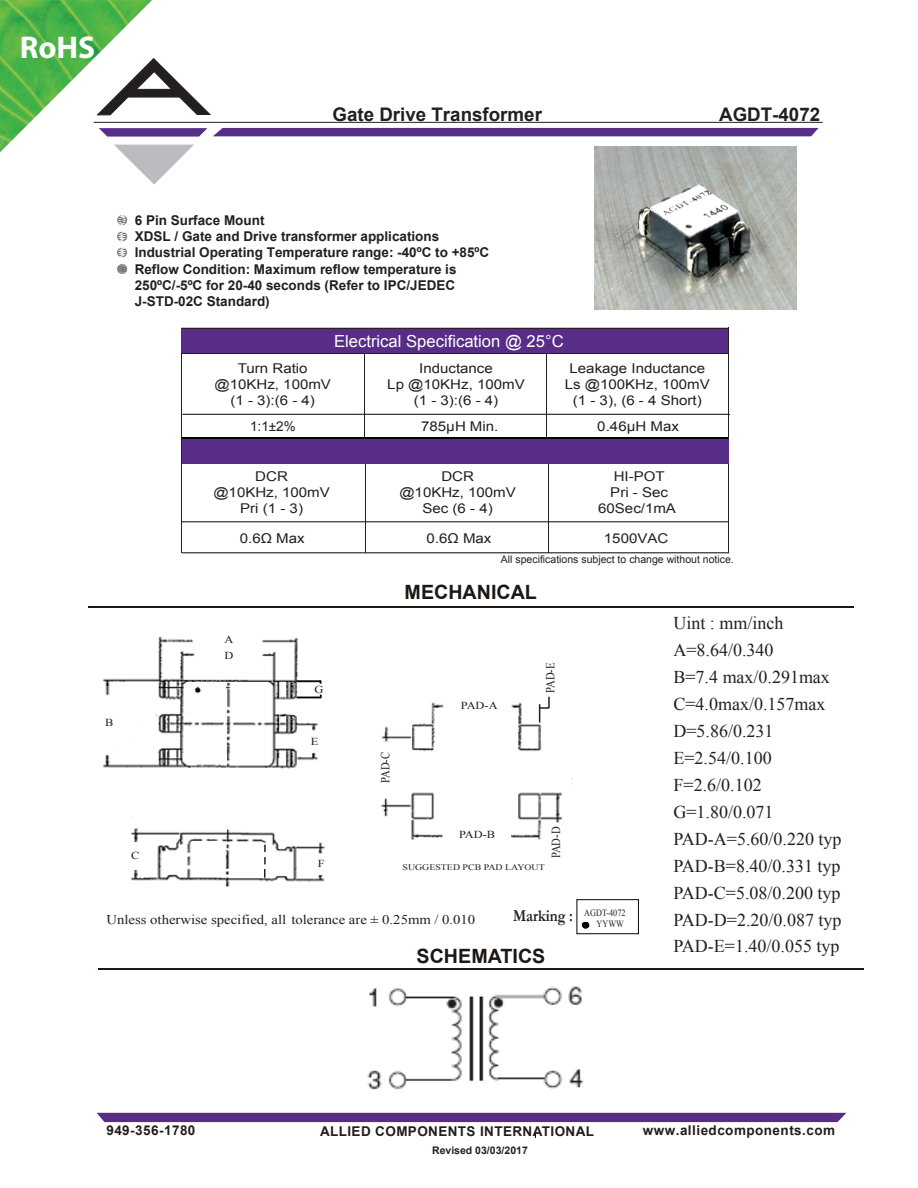
<style>
.page{position:relative;width:918px;height:1188px;background:#fff}
.page>*{position:absolute;margin:0;border:0;box-sizing:border-box;transform-origin:0 0}
.t1{font:700 31.5px "Myriad Pro";color:#fff}
.t2{font:700 19.65px "Arial";color:#1d1814}
.t3{font:700 18.75px "Arial";color:#231f20}
.t4{font:18px/27px "Times New Roman";color:#231f20}
.t5{font:16.65px "Arial";color:#fff}
.t6{font:13.5px/16.2px "Arial";color:#231f20;text-align:center;scale:1.12 1}
.t7{font:700 13.5px/16.2px "Arial";color:#231f20}
.t8{font:700 13.5px "Arial";letter-spacing:.03em;color:#211e1e}
.t9{font:13.5px "Arial";color:#231f20}
.t10{font:13.35px "Times New Roman";color:#231f20;scale:1.1 1}
.t11{font:12.45px "Times New Roman";letter-spacing:-.045em;color:#231f20;scale:.86 1}
.t12{font:10.65px "Times New Roman";letter-spacing:-.045em;color:#231f20;scale:1.16 1}
.t13{font:10.5px "Arial";color:#231f20}
.t14{font:700 10.5px "Arial";color:#231f20}
.t15{font:9.6px "Times New Roman";color:#231f20;scale:.86 1}
.t16{font:8.55px "Times New Roman";color:#231f20;scale:1.16 1}
.s1{font-family:"Garamond";font-weight:700;font-size:16.8px}
</style>
<div class="page">
<hr style="left:94px;top:122px;width:729px;height:1px;background:#231f20">
<svg style="left:152px;top:58px;width:59px;height:57px"></svg>
<div style="left:213px;top:128px;width:606px;height:8px;background:#562d87"></div>
<svg style="left:152px;top:128px;width:55px;height:9px"></svg>
<svg style="left:121px;top:145px;width:73px;height:40px"></svg>
<div style="left:97px;top:1113px;width:749px;height:9px;background:#592c85"></div>
<img style="left:0;top:0;width:152px;height:152px">
<svg style="left:117px;top:215px;width:10px;height:43px"></svg>
<div style="left:181px;top:328px;width:548px;height:25px;background:#572d87"></div>
<hr style="left:88px;top:606px;width:765px;height:1px;background:#1d1814">
<hr style="left:98px;top:968px;width:765px;height:1px;background:#1d1814">
<svg style="left:117px;top:264px;width:10px;height:10px"></svg>
<hr style="left:181px;top:353px;width:548px;height:1px;background:#231f20">
<hr style="left:181px;top:354px;width:1px;height:88px;background:#231f20">
<hr style="left:364px;top:354px;width:1px;height:62px;background:#231f20">
<hr style="left:546px;top:354px;width:1px;height:64px;background:#231f20">
<svg style="left:364px;top:416px;width:1px;height:21px"></svg>
<svg style="left:546px;top:418px;width:1px;height:19px"></svg>
<hr style="left:182px;top:437px;width:547px;height:3px;background:#000">
<hr style="left:181px;top:438px;width:1px;height:68px;background:#231f20">
<hr style="left:366px;top:464px;width:1px;height:89px;background:#231f20">
<hr style="left:548px;top:464px;width:1px;height:89px;background:#231f20">
<hr style="left:728px;top:328px;width:1px;height:225px;background:#231f20">
<svg style="left:181px;top:506px;width:1px;height:47px"></svg>
<div style="left:182px;top:439px;width:547px;height:25px;background:#572d87"></div>
<div style="left:577px;top:899px;width:62px;height:35px;border:1px solid #050504"></div>
<svg style="left:582px;top:922px;width:7px;height:7px"></svg>
<hr style="left:182px;top:521px;width:546px;height:1px;background:#231f20">
<hr style="left:182px;top:552px;width:547px;height:1px;background:#231f20">
<hr style="left:182px;top:414px;width:547px;height:1px;background:#231f20">
<hr style="left:181px;top:328px;width:547px;height:1px;background:#231f20">
<img style="left:102px;top:636px;width:471px;height:251px">
<hr style="left:296px;top:680px;width:25px;height:2px;background:#050504">
<svg style="left:297px;top:695px;width:25px;height:3px"></svg>
<img style="left:367px;top:986px;width:217px;height:104px">
<svg style="left:539px;top:697px;width:11px;height:26px"></svg>
<svg style="left:264px;top:845px;width:2px;height:33px"></svg>
<img style="left:595px;top:146px;width:201px;height:163px">
<h1 class="t1" style="left:20px;top:27px;width:77px">RoHS</h1>
<h3 class="t3" style="left:333px;top:102px;width:211px">Gate Drive Transformer</h3>
<h3 class="t3" style="left:719px;top:102px;width:103px">AGDT-4072</h3>
<p class="t7" style="left:135px;top:213px;width:356px">6 Pin Surface Mount<br>XDSL / Gate and Drive transformer applications Industrial Operating Temperature range: -40ºC to +85ºC Reflow Condition: Maximum reflow temperature is 250ºC/-5ºC for 20-40 seconds (Refer to IPC/JEDEC J-STD-02C Standard)</p>
<p class="t5" style="left:334px;top:330px;width:231px">Electrical Specification @ 25°C</p>
<p class="t6" style="left:214px;top:360px;width:106px">Turn Ratio @10KHz, 100mV (1 - 3):(6 - 4)</p>
<p class="t6" style="left:387px;top:360px;width:124px">Inductance<br>Lp @10KHz, 100mV (1 - 3):(6 - 4)</p>
<p class="t6" style="left:565px;top:360px;width:131px">Leakage Inductance<br>Ls @100KHz, 100mV (1 - 3), (6 - 4 Short)</p>
<p class="t6" style="left:421px;top:419px;width:70px">785µH Min.</p>
<p class="t6" style="left:213px;top:468px;width:106px">DCR<br>@10KHz, 100mV<br>Pri (1 - 3)</p>
<p class="t6" style="left:598px;top:468px;width:71px">HI-POT<br>Pri - Sec<br>60Sec/1mA</p>
<p class="t6" style="left:240px;top:530px;width:59px">0.6Ω Max</p>
<p class="t6" style="left:597px;top:418px;width:75px">0.46µH Max</p>
<p class="t9" style="left:250px;top:418px;width:47px">1:1±2%</p>
<p class="t6" style="left:399px;top:468px;width:106px">DCR<br>@10KHz, 100mV<br>Sec (6 - 4)</p>
<p class="t6" style="left:427px;top:530px;width:59px">0.6Ω Max</p>
<p class="t6" style="left:604px;top:530px;width:59px">1500VAC</p>
<p class="t13" style="left:501px;top:552px;width:234px">All specifications subject to change without notice.</p>
<p class="t12" style="left:105px;top:715px;width:9px">B</p>
<p class="t12" style="left:131px;top:849px;width:9px">C</p>
<p class="t12" style="left:225px;top:633px;width:9px">A</p>
<p class="t12" style="left:225px;top:649px;width:9px">D</p>
<p class="t12" style="left:315px;top:682px;width:9px">G</p>
<p class="t12" style="left:311px;top:734px;width:8px">E</p>
<p class="t12" style="left:318px;top:856px;width:7px">F</p>
<h2 class="t2" style="left:405px;top:579px;width:134px">MECHANICAL</h2>
<p class="t11" style="left:377px;top:783px;width:38px;rotate:-90deg">PAD-C</p>
<p class="t12" style="left:461px;top:698px;width:33px">PAD-A</p>
<p class="t11" style="left:542px;top:693px;width:37px;rotate:-90deg">PAD-E</p>
<p class="t12" style="left:459px;top:828px;width:33px">PAD-B</p>
<p class="t11" style="left:548px;top:858px;width:38px;rotate:-90deg">PAD-D</p>
<p class="t16" style="left:403px;top:862px;width:124px">SUGGESTED PCB PAD LAYOUT</p>
<p class="t15" style="left:513px;top:907px;width:132px"><span class="s1">Marking :</span> AGDT-4072</p>
<p class="t10" style="left:107px;top:911px;width:337px">Unless otherwise specified, all tolerance are ± 0.25mm / 0.010</p>
<p class="t15" style="left:597px;top:917px;width:33px">YYWW</p>
<h2 class="t2" style="left:417px;top:943px;width:130px">SCHEMATICS</h2>
<p class="t4" style="left:673px;top:609px;width:170px">Uint : mm/inch<br>A=8.64/0.340<br>B=7.4 max/0.291max<br>C=4.0max/0.157max<br>D=5.86/0.231<br>E=2.54/0.100<br>F=2.6/0.102<br>G=1.80/0.071<br>PAD-A=5.60/0.220 typ<br>PAD-B=8.40/0.331 typ<br>PAD-C=5.08/0.200 typ<br>PAD-D=2.20/0.087 typ<br>PAD-E=1.40/0.055 typ</p>
<p class="t8" style="left:106px;top:1122px;width:91px">949-356-1780</p>
<p class="t8" style="left:320px;top:1122px;width:276px">ALLIED COMPONENTS INTERNATIONAL</p>
<p class="t8" style="left:643px;top:1121px;width:194px">www.alliedcomponents.com</p>
<p class="t14" style="left:432px;top:1143px;width:97px">Revised 03/03/2017</p>
</div>
